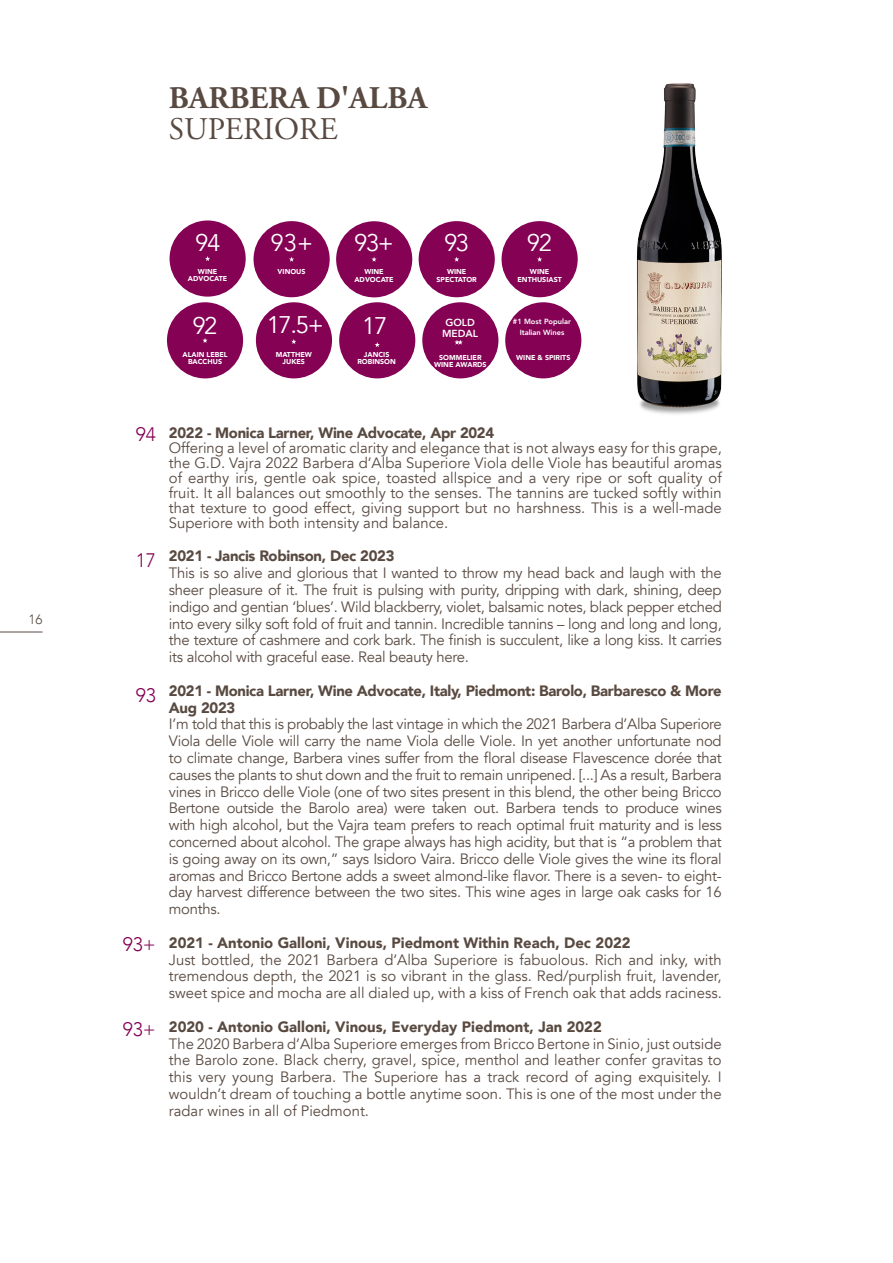
<style>
.page{position:relative;width:893px;height:1263px;background:#fff}
.page>*{position:absolute;margin:0;border:0;box-sizing:border-box;transform-origin:0 0}
.t1{font:700 31.5px "Adobe Garamond Pro";color:#594a41}
.t2{font:31.5px "Adobe Garamond Pro";color:#594a41}
.t3{font:24px "Avenir";letter-spacing:-.06em;color:#fff}
.t4{font:300 19.5px "Avenir";color:#840154}
.t5{font:15px/16.8px "Avenir";color:#594a41;text-align:justify}
.t6{font:900 15px/16.8px "Avenir";letter-spacing:-.02em;color:#594a41}
.t7{font:900 15px "Avenir";color:#594a41}
.t8{font:300 13.5px "Avenir";color:#594a41}
.t9{font:800 10.2px "Avenir";color:#fff}
.t10{font:800 7.5px/10.9px "Avenir";color:#fff;text-align:center}
.t11{font:900 7.2px/7.2px "Avenir";color:#fff;text-align:center}
</style>
<div class="page">
<hr style="left:0;top:632px;width:43px;height:1px;background:#594a41">
<div style="left:336px;top:221px;width:76px;height:76px;background:#840154;border-radius:50%"></div>
<svg style="left:371px;top:257px;width:6px;height:5px"></svg>
<div style="left:254px;top:221px;width:76px;height:76px;background:#840154;border-radius:50%"></div>
<svg style="left:289px;top:257px;width:5px;height:5px"></svg>
<div style="left:339px;top:302px;width:76px;height:76px;background:#840154;border-radius:50%"></div>
<svg style="left:375px;top:342px;width:5px;height:5px"></svg>
<div style="left:256px;top:302px;width:76px;height:76px;background:#840154;border-radius:50%"></div>
<svg style="left:291px;top:339px;width:5px;height:5px"></svg>
<img style="left:637px;top:83px;width:85px;height:331px">
<div style="left:170px;top:220px;width:76px;height:77px;background:#840154;border-radius:50%"></div>
<svg style="left:205px;top:256px;width:5px;height:5px"></svg>
<div style="left:422px;top:302px;width:76px;height:76px;background:#840154;border-radius:50%"></div>
<div style="left:419px;top:221px;width:76px;height:76px;background:#840154;border-radius:50%"></div>
<svg style="left:454px;top:257px;width:5px;height:5px"></svg>
<div style="left:505px;top:302px;width:76px;height:76px;background:#840154;border-radius:50%"></div>
<svg style="left:454px;top:340px;width:9px;height:5px"></svg>
<div style="left:502px;top:221px;width:76px;height:76px;background:#840154;border-radius:50%"></div>
<svg style="left:537px;top:257px;width:5px;height:5px"></svg>
<div style="left:167px;top:302px;width:76px;height:76px;background:#840154;border-radius:50%"></div>
<svg style="left:202px;top:338px;width:6px;height:5px"></svg>
<p class="t8" style="left:28px;top:611px;width:16px">16</p>
<p class="t1" style="left:169px;top:80px;width:260px">BARBERA D'ALBA</p>
<p class="t2" style="left:169px;top:110px;width:170px">SUPERIORE</p>
<p class="t3" style="left:195px;top:228px;width:27px">94</p>
<p class="t3" style="left:271px;top:229px;width:44px">93+</p>
<p class="t3" style="left:354px;top:229px;width:41px">93+</p>
<p class="t3" style="left:444px;top:229px;width:27px">93</p>
<p class="t3" style="left:527px;top:229px;width:27px">92</p>
<p class="t11" style="left:198px;top:267px;width:21px">WINE</p>
<p class="t11" style="left:188px;top:275px;width:41px">ADVOCATE</p>
<p class="t11" style="left:278px;top:268px;width:29px">VINOUS</p>
<p class="t11" style="left:364px;top:268px;width:21px">WINE</p>
<p class="t11" style="left:354px;top:275px;width:41px">ADVOCATE</p>
<p class="t11" style="left:447px;top:268px;width:21px">WINE</p>
<p class="t11" style="left:437px;top:275px;width:42px">SPECTATOR</p>
<p class="t11" style="left:530px;top:268px;width:21px">WINE</p>
<p class="t11" style="left:517px;top:275px;width:46px">ENTHUSIAST</p>
<p class="t3" style="left:192px;top:311px;width:27px">92</p>
<p class="t11" style="left:182px;top:350px;width:47px">ALAIN LEBEL</p>
<p class="t11" style="left:188px;top:357px;width:36px">BACCHUS</p>
<p class="t3" style="left:267px;top:311px;width:59px">17.5+</p>
<p class="t11" style="left:276px;top:350px;width:38px">MATTHEW<br>JUKES</p>
<p class="t3" style="left:362px;top:311px;width:27px">17</p>
<p class="t11" style="left:364px;top:351px;width:27px">JANCIS</p>
<p class="t11" style="left:357px;top:358px;width:40px">ROBINSON</p>
<p class="t9" style="left:445px;top:314px;width:31px">GOLD</p>
<p class="t9" style="left:442px;top:325px;width:38px">MEDAL</p>
<p class="t11" style="left:439px;top:353px;width:44px">SOMMELIER</p>
<p class="t11" style="left:434px;top:361px;width:54px">WINE AWARDS</p>
<p class="t10" style="left:513px;top:316px;width:60px">#1 Most Popular<br>Italian Wines</p>
<p class="t11" style="left:516px;top:353px;width:56px">WINE &amp; SPIRITS</p>
<p class="t4" style="left:136px;top:423px;width:22px">94</p>
<p class="t4" style="left:136px;top:548px;width:22px">17</p>
<p class="t4" style="left:136px;top:683px;width:22px">93</p>
<p class="t4" style="left:123px;top:933px;width:35px">93+</p>
<p class="t4" style="left:123px;top:1018px;width:35px">93+</p>
<p class="t6" style="left:169px;top:424px;width:327px">2022 - Monica Larner, Wine Advocate, Apr 2024</p>
<p class="t5" style="left:169px;top:440px;width:554px;line-height:15px">Offering a level of aromatic clarity and elegance that is not always easy for this grape, the G.D. Vajra 2022 Barbera d’Alba Superiore Viola delle Viole has beautiful aromas of earthy iris, gentle oak spice, toasted allspice and a very ripe or soft quality of fruit. It all balances out smoothly to the senses. The tannins are tucked softly within that texture to good effect, giving support but no harshness. This is a well-made Superiore with both intensity and balance.</p>
<p class="t6" style="left:169px;top:547px;width:227px">2021 - Jancis Robinson, Dec 2023</p>
<p class="t5" style="left:169px;top:565px;width:554px">This is so alive and glorious that I wanted to throw my head back and laugh with the sheer pleasure of it. The fruit is pulsing with purity, dripping with dark, shining, deep indigo and gentian ‘blues’. Wild blackberry, violet, balsamic notes, black pepper etched into every silky soft fold of fruit and tannin. Incredible tannins – long and long and long, the texture of cashmere and cork bark. The finish is succulent, like a long kiss. It carries its alcohol with graceful ease. Real beauty here.</p>
<p class="t6" style="left:169px;top:682px;width:554px">2021 - Monica Larner, Wine Advocate, Italy, Piedmont: Barolo, Barbaresco &amp; More<br>Aug 2023</p>
<p class="t5" style="left:169px;top:716px;width:554px">I’m told that this is probably the last vintage in which the 2021 Barbera d’Alba Superiore Viola delle Viole will carry the name Viola delle Viole. In yet another unfortunate nod to climate change, Barbera vines suffer from the floral disease Flavescence dorée that causes the plants to shut down and the fruit to remain unripened. [...] As a result, Barbera vines in Bricco delle Viole (one of two sites present in this blend, the other being Bricco Bertone outside the Barolo area) were taken out. Barbera tends to produce wines with high alcohol, but the Vajra team prefers to reach optimal fruit maturity and is less concerned about alcohol. The grape always has high acidity, but that is “a problem that is going away on its own,” says Isidoro Vaira. Bricco delle Viole gives the wine its floral aromas and Bricco Bertone adds a sweet almond-like flavor. There is a seven- to eight&shy;day harvest difference between the two sites. This wine ages in large oak casks for 16 months.</p>
<p class="t7" style="left:169px;top:930px;width:463px">2021 - Antonio Galloni, Vinous, Piedmont Within Reach, Dec 2022</p>
<p class="t5" style="left:169px;top:951px;width:554px">Just bottled, the 2021 Barbera d’Alba Superiore is fabuolous. Rich and inky, with tremendous depth, the 2021 is so vibrant in the glass. Red/purplish fruit, lavender, sweet spice and mocha are all dialed up, with a kiss of French oak that adds raciness.</p>
<p class="t7" style="left:169px;top:1014px;width:434px">2020 - Antonio Galloni, Vinous, Everyday Piedmont, Jan 2022</p>
<p class="t5" style="left:169px;top:1035px;width:554px">The 2020 Barbera d’Alba Superiore emerges from Bricco Bertone in Sinio, just outside the Barolo zone. Black cherry, gravel, spice, menthol and leather confer gravitas to this very young Barbera. The Superiore has a track record of aging exquisitely. I wouldn’t dream of touching a bottle anytime soon. This is one of the most under the radar wines in all of Piedmont.</p>
</div>
